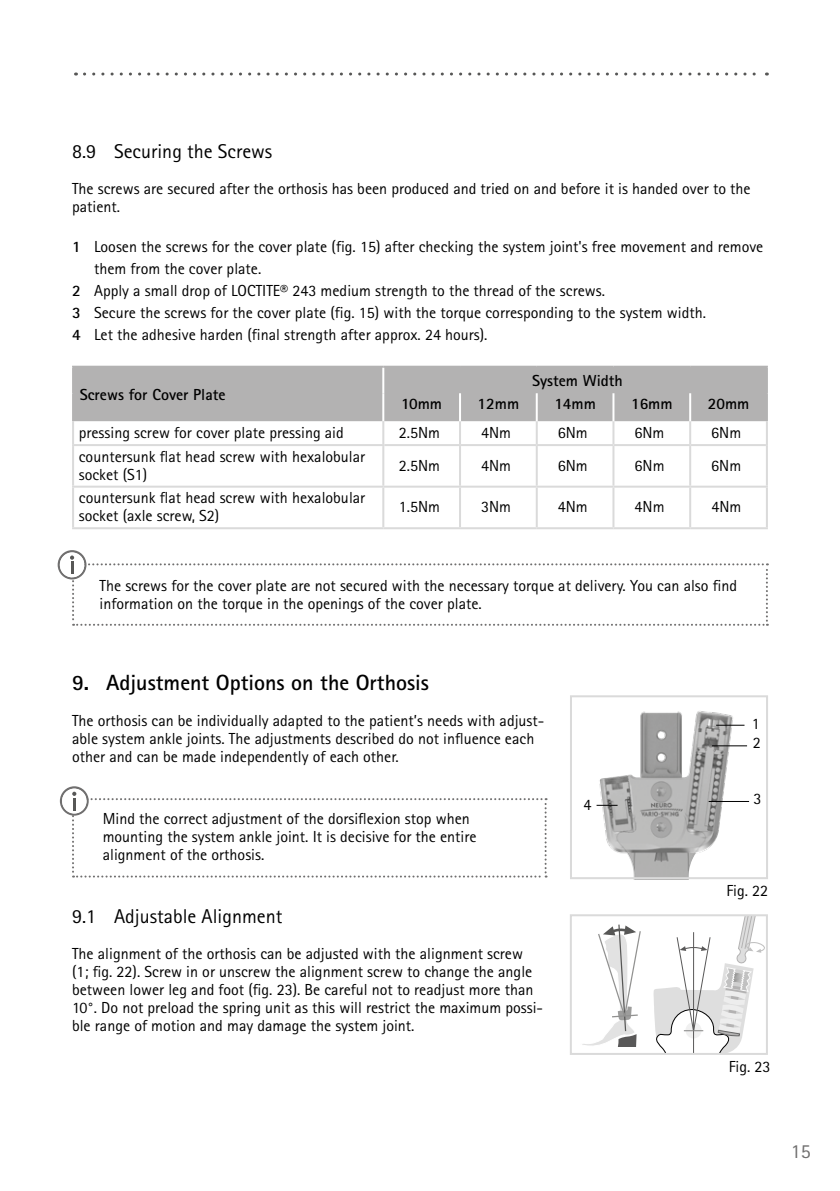
<style>
.page{position:relative;width:840px;height:1191px;background:#fff}
.page>*{position:absolute;margin:0;border:0;box-sizing:border-box;transform-origin:0 0}
.t1{font:700 22px "Rotis Sans Serif Pro";color:#000}
.t2{font:20px "Rotis Sans Serif Pro";color:#000}
.t3{font:20px "Rotis Sans Serif Pro";color:#706f6f}
.t4{font:16px/18px "Rotis Sans Serif Pro";color:#000}
.t5{font:700 16px "Rotis Sans Serif Pro";color:#000}
.s1{font-weight:700}
</style>
<div class="page">
<svg style="left:84px;top:73px;width:683px;height:3px"></svg>
<div style="left:74px;top:368px;width:691px;height:53px;background:#b3b2b2"></div>
<hr style="left:765px;top:368px;width:2px;height:25px;background:#b3b2b2">
<hr style="left:382px;top:393px;width:2px;height:28px;background:#fff">
<hr style="left:72px;top:366px;width:311px;height:2px;background:#b3b2b2">
<hr style="left:72px;top:368px;width:2px;height:25px;background:#b3b2b2">
<hr style="left:72px;top:393px;width:2px;height:28px;background:#b3b2b2">
<hr style="left:383px;top:366px;width:77px;height:2px;background:#b3b2b2">
<hr style="left:460px;top:366px;width:76px;height:2px;background:#b3b2b2">
<hr style="left:536px;top:366px;width:77px;height:2px;background:#b3b2b2">
<hr style="left:613px;top:366px;width:76px;height:2px;background:#b3b2b2">
<hr style="left:689px;top:366px;width:78px;height:2px;background:#b3b2b2">
<hr style="left:765px;top:393px;width:2px;height:28px;background:#b3b2b2">
<hr style="left:72px;top:421px;width:2px;height:23px;background:#dadada">
<hr style="left:382px;top:421px;width:2px;height:23px;background:#dadada">
<hr style="left:459px;top:421px;width:2px;height:23px;background:#dadada">
<hr style="left:535px;top:421px;width:2px;height:23px;background:#dadada">
<hr style="left:612px;top:421px;width:2px;height:23px;background:#dadada">
<hr style="left:688px;top:421px;width:2px;height:23px;background:#dadada">
<hr style="left:765px;top:421px;width:2px;height:24px;background:#dadada">
<hr style="left:72px;top:444px;width:312px;height:2px;background:#dadada">
<hr style="left:72px;top:446px;width:2px;height:39px;background:#dadada">
<hr style="left:382px;top:446px;width:2px;height:39px;background:#dadada">
<hr style="left:459px;top:446px;width:2px;height:39px;background:#dadada">
<hr style="left:535px;top:446px;width:2px;height:39px;background:#dadada">
<hr style="left:612px;top:446px;width:2px;height:39px;background:#dadada">
<hr style="left:688px;top:446px;width:2px;height:39px;background:#dadada">
<hr style="left:765px;top:445px;width:2px;height:40px;background:#dadada">
<hr style="left:72px;top:485px;width:311px;height:2px;background:#dadada">
<hr style="left:72px;top:487px;width:2px;height:40px;background:#dadada">
<hr style="left:383px;top:485px;width:77px;height:2px;background:#dadada">
<hr style="left:382px;top:487px;width:2px;height:40px;background:#dadada">
<hr style="left:460px;top:485px;width:76px;height:2px;background:#dadada">
<hr style="left:459px;top:487px;width:2px;height:40px;background:#dadada">
<hr style="left:536px;top:485px;width:77px;height:2px;background:#dadada">
<hr style="left:535px;top:487px;width:2px;height:40px;background:#dadada">
<hr style="left:613px;top:485px;width:76px;height:2px;background:#dadada">
<hr style="left:612px;top:487px;width:2px;height:40px;background:#dadada">
<hr style="left:689px;top:485px;width:78px;height:2px;background:#dadada">
<hr style="left:688px;top:487px;width:2px;height:40px;background:#dadada">
<hr style="left:765px;top:487px;width:2px;height:40px;background:#dadada">
<hr style="left:72px;top:527px;width:311px;height:2px;background:#dadada">
<hr style="left:383px;top:527px;width:77px;height:2px;background:#dadada">
<hr style="left:460px;top:527px;width:76px;height:2px;background:#dadada">
<hr style="left:536px;top:527px;width:77px;height:2px;background:#dadada">
<hr style="left:613px;top:527px;width:76px;height:2px;background:#dadada">
<hr style="left:689px;top:527px;width:78px;height:2px;background:#dadada">
<hr style="left:459px;top:393px;width:2px;height:28px;background:#fff">
<hr style="left:535px;top:393px;width:2px;height:28px;background:#fff">
<hr style="left:612px;top:393px;width:2px;height:28px;background:#fff">
<hr style="left:688px;top:393px;width:2px;height:28px;background:#fff">
<hr style="left:384px;top:444px;width:76px;height:2px;background:#dadada">
<hr style="left:460px;top:444px;width:76px;height:2px;background:#dadada">
<hr style="left:536px;top:444px;width:77px;height:2px;background:#dadada">
<hr style="left:613px;top:444px;width:76px;height:2px;background:#dadada">
<hr style="left:689px;top:444px;width:76px;height:2px;background:#dadada">
<hr style="left:382px;top:368px;width:2px;height:25px;background:#fff">
<svg style="left:60px;top:786px;width:486px;height:91px"></svg>
<svg style="left:58px;top:550px;width:709px;height:76px"></svg>
<svg style="left:582px;top:924px;width:58px;height:122px"></svg>
<svg style="left:653px;top:917px;width:111px;height:135px"></svg>
<div style="left:569px;top:914px;width:198px;height:141px;border:2px solid #dadada"></div>
<img style="left:596px;top:711px;width:154px;height:165px">
<div style="left:569px;top:695px;width:198px;height:184px;border:2px solid #dadada"></div>
<svg style="left:715px;top:724px;width:29px;height:1px"></svg>
<hr style="left:711px;top:745px;width:35px;height:1px;background:#000">
<hr style="left:708px;top:801px;width:40px;height:1px;background:#000">
<svg style="left:596px;top:805px;width:21px;height:1px"></svg>
<p class="t2" style="left:72px;top:139px;width:202px">8.9 Securing the Screws</p>
<p class="t4" style="left:72px;top:179px;width:679px">The screws are secured after the orthosis has been produced and tried on and before it is handed over to the patient.</p>
<p class="t4" style="left:72px;top:237px;width:692px"><span class="s1">1</span> Loosen the screws for the cover plate (fig. 15) after checking the system joint's free movement and remove</p>
<p class="t4" style="left:94px;top:259px;width:169px">them from the cover plate.</p>
<p class="t4" style="left:72px;top:281px;width:534px"><span class="s1">2</span> Apply a small drop of LOCTITE® 243 medium strength to the thread of the screws.</p>
<p class="t4" style="left:72px;top:303px;width:635px"><span class="s1">3</span> Secure the screws for the cover plate (fig. 15) with the torque corresponding to the system width.</p>
<p class="t4" style="left:72px;top:325px;width:417px"><span class="s1">4</span> Let the adhesive harden (final strength after approx. 24 hours).</p>
<p class="t5" style="left:80px;top:384px;width:147px">Screws for Cover Plate</p>
<p class="t5" style="left:531px;top:371px;width:92px">System Width</p>
<p class="t5" style="left:401px;top:394px;width:42px">10mm</p>
<p class="t5" style="left:477px;top:394px;width:43px">12mm</p>
<p class="t5" style="left:554px;top:394px;width:43px">14mm</p>
<p class="t5" style="left:630px;top:394px;width:43px">16mm</p>
<p class="t5" style="left:707px;top:394px;width:43px">20mm</p>
<p class="t4" style="left:79px;top:424px;width:266px">pressing screw for cover plate pressing aid</p>
<p class="t4" style="left:398px;top:424px;width:43px">2.5Nm</p>
<p class="t4" style="left:481px;top:424px;width:31px">4Nm</p>
<p class="t4" style="left:557px;top:424px;width:31px">6Nm</p>
<p class="t4" style="left:634px;top:424px;width:31px">6Nm</p>
<p class="t4" style="left:710px;top:424px;width:31px">6Nm</p>
<p class="t4" style="left:79px;top:447px;width:288px">countersunk flat head screw with hexalobular socket (S1)</p>
<p class="t4" style="left:398px;top:456px;width:43px">2.5Nm</p>
<p class="t4" style="left:481px;top:456px;width:31px">4Nm</p>
<p class="t4" style="left:557px;top:456px;width:31px">6Nm</p>
<p class="t4" style="left:634px;top:456px;width:31px">6Nm</p>
<p class="t4" style="left:711px;top:456px;width:31px">6Nm</p>
<p class="t4" style="left:79px;top:489px;width:288px">countersunk flat head screw with hexalobular socket (axle screw, S2)</p>
<p class="t4" style="left:398px;top:498px;width:43px">1.5Nm</p>
<p class="t4" style="left:481px;top:498px;width:31px">3Nm</p>
<p class="t4" style="left:557px;top:498px;width:31px">4Nm</p>
<p class="t4" style="left:634px;top:498px;width:31px">4Nm</p>
<p class="t4" style="left:711px;top:498px;width:31px">4Nm</p>
<p class="t4" style="left:100px;top:576px;width:638px">The screws for the cover plate are not secured with the necessary torque at delivery. You can also find information on the torque in the openings of the cover plate.</p>
<h1 class="t1" style="left:72px;top:669px;width:358px">9. Adjustment Options on the Orthosis</h1>
<p class="t4" style="left:72px;top:712px;width:473px">The orthosis can be individually adapted to the patient’s needs with adjust&shy;able system ankle joints. The adjustments described do not influence each other and can be made independently of each other.</p>
<p class="t4" style="left:103px;top:809px;width:375px">Mind the correct adjustment of the dorsiflexion stop when mounting the system ankle joint. It is decisive for the entire alignment of the orthosis.</p>
<p class="t4" style="left:583px;top:795px;width:9px">4</p>
<p class="t4" style="left:751px;top:714px;width:11px;line-height:19.4px">1<br>2</p>
<p class="t4" style="left:753px;top:789px;width:9px">3</p>
<p class="t2" style="left:72px;top:904px;width:212px">9.1 Adjustable Alignment</p>
<p class="t4" style="left:72px;top:944px;width:472px">The alignment of the orthosis can be adjusted with the alignment screw (1; fig. 22). Screw in or unscrew the alignment screw to change the angle between lower leg and foot (fig. 23). Be careful not to readjust more than 10°. Do not preload the spring unit as this will restrict the maximum possi&shy;ble range of motion and may damage the system joint.</p>
<p class="t4" style="left:726px;top:881px;width:43px">Fig. 22</p>
<p class="t4" style="left:728px;top:1057px;width:43px">Fig. 23</p>
<p class="t3" style="left:790px;top:1139px;width:21px">15</p>
</div>
